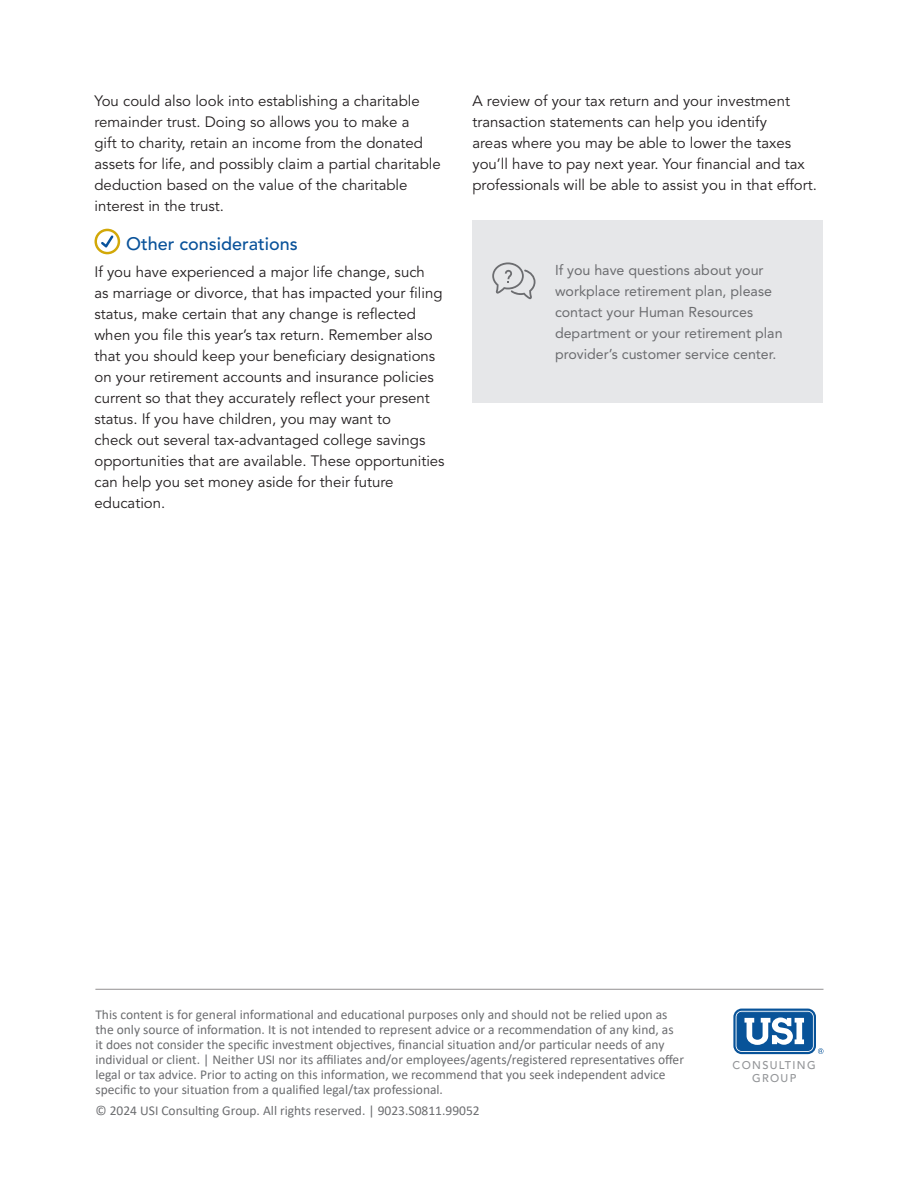
<style>
.page{position:relative;width:918px;height:1188px;background:#fff}
.page>*{position:absolute;margin:0;border:0;box-sizing:border-box;transform-origin:0 0}
.Subhead_2__blue{font:500 18px "Avenir LT Std";color:#09529a}
.Body_copy{font:15px/21px "Avenir LT Std";color:#231f20}
.Call_out_copy{font:14.25px/21px "Avenir LT Std";color:#6c6d70}
.Disclaimer{font:13.5px/15px "Calibri";color:#6c6d70}
.t1{font:500 11.1px/12.5px "Avenir LT Std";letter-spacing:.12em;color:#939598;text-align:center}
</style>
<div class="page">
<svg style="left:94px;top:229px;width:26px;height:25px"></svg>
<div style="left:472px;top:220px;width:352px;height:183px;background:#e6e7e9"></div>
<svg style="left:492px;top:262px;width:44px;height:37px"></svg>
<hr style="left:95px;top:989px;width:728px;height:1px;background:#231f20">
<svg style="left:733px;top:1009px;width:83px;height:45px"></svg>
<svg style="left:736px;top:1011px;width:78px;height:41px"></svg>
<div style="left:737px;top:1012px;width:75px;height:38px;background:#085399;border-radius:5px"></div>
<div style="left:737px;top:1012px;width:76px;height:39px;border:1px solid #085399;border-radius:5px"></div>
<svg style="left:744px;top:1018px;width:60px;height:27px"></svg>
<svg style="left:818px;top:1048px;width:5px;height:6px"></svg>
<p class="Body_copy" style="left:94px;top:91px;width:348px">You could also look into establishing a charitable remainder trust. Doing so allows you to make a<br>gift to charity, retain an income from the donated assets for life, and possibly claim a partial charitable deduction based on the value of the charitable interest in the trust.</p>
<p class="Subhead_2__blue" style="left:126px;top:233px;width:173px">Other considerations</p>
<p class="Body_copy" style="left:94px;top:262px;width:352px">If you have experienced a major life change, such<br>as marriage or divorce, that has impacted your filing status, make certain that any change is reflected when you file this year’s tax return. Remember also that you should keep your beneficiary designations on your retirement accounts and insurance policies current so that they accurately reflect your present status. If you have children, you may want to<br>check out several tax-advantaged college savings opportunities that are available. These opportunities can help you set money aside for their future education.</p>
<p class="Body_copy" style="left:472px;top:91px;width:346px">A review of your tax return and your investment transaction statements can help you identify<br>areas where you may be able to lower the taxes you’ll have to pay next year. Your financial and tax professionals will be able to assist you in that effort.</p>
<p class="Call_out_copy" style="left:555px;top:259px;width:229px">If you have questions about your workplace retirement plan, please contact your Human Resources department or your retirement plan provider’s customer service center.</p>
<p class="Disclaimer" style="left:95px;top:1006px;width:590px">This content is for general informational and educational purposes only and should not be relied upon as the only source of information. It is not intended to represent advice or a recommendation of any kind, as it does not consider the specific investment objectives, financial situation and/or particular needs of any individual or client. | Neither USI nor its affiliates and/or employees/agents/registered representatives offer legal or tax advice. Prior to acting on this information, we recommend that you seek independent advice specific to your situation from a qualified legal/tax professional.</p>
<p class="Disclaimer" style="left:95px;top:1102px;width:386px">© 2024 USI Consulting Group. All rights reserved. | 9023.S0811.99052</p>
<p class="t1" style="left:733px;top:1060px;width:85px">CONSULTING<br>GROUP</p>
</div>
